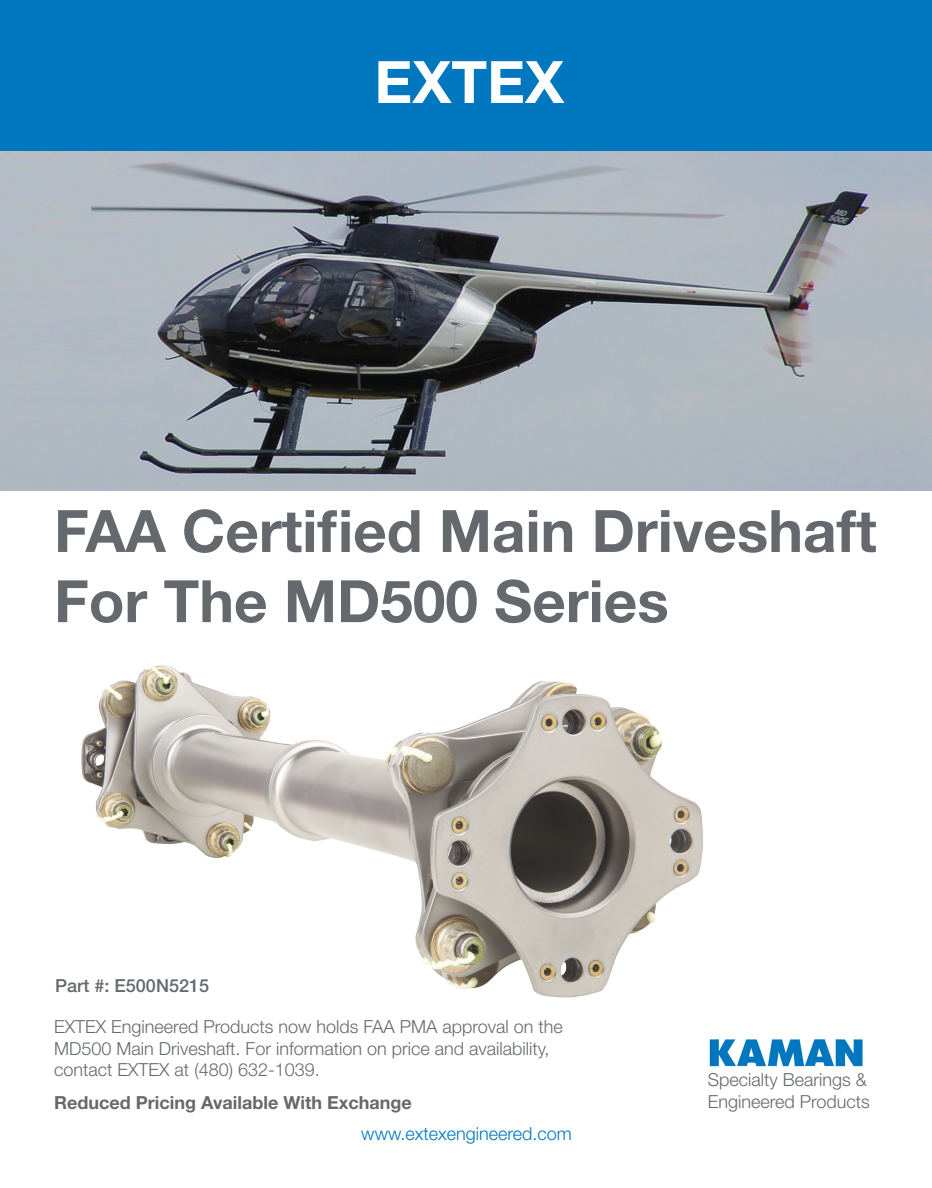
<style>
.page{position:relative;width:932px;height:1188px;background:#fff}
.page>*{position:absolute;margin:0;border:0;box-sizing:border-box;transform-origin:0 0}
.t1{font:700 58.5px/70.2px "Helvetica Neue LT Std";color:#65696e}
.t2{font:700 58.5px "Helvetica Neue LT Std";color:#fff}
.t3{font:300 18px/21.6px "Helvetica Neue LT Std";color:#65696e}
.t4{font:700 18px "Helvetica Neue LT Std";color:#65696e}
.t5{font:300 18px "Helvetica Neue LT Std";color:#0177bf}
.t6{font:500 18px "Helvetica Neue LT Std";color:#65696e}
</style>
<div class="page">
<div style="left:0;top:0;width:932px;height:151px;background:#0177bf"></div>
<img style="left:709px;top:1039px;width:154px;height:28px">
<img style="left:81px;top:665px;width:622px;height:333px">
<svg style="left:0;top:151px;width:932px;height:339px;background:#979ea6"></svg>
<p class="t2" style="left:374px;top:46px;width:191px">EXTEX</p>
<p class="t1" style="left:54px;top:495px;width:824px">FAA Certified Main Driveshaft<br>For The MD500 Series</p>
<p class="t6" style="left:55px;top:975px;width:155px">Part #: E500N5215</p>
<p class="t3" style="left:54px;top:1015px;width:510px">EXTEX Engineered Products now holds FAA PMA approval on the<br>MD500 Main Driveshaft. For information on price and availability,</p>
<p class="t3" style="left:54px;top:1059px;width:267px">contact EXTEX at (480) 632-1039.</p>
<p class="t3" style="left:707px;top:1069px;width:161px">Specialty Bearings &amp;</p>
<p class="t4" style="left:54px;top:1092px;width:359px">Reduced Pricing Available With Exchange</p>
<p class="t3" style="left:707px;top:1090px;width:163px">Engineered Products</p>
<p class="t5" style="left:361px;top:1122px;width:212px">www.extexengineered.com</p>
</div>
